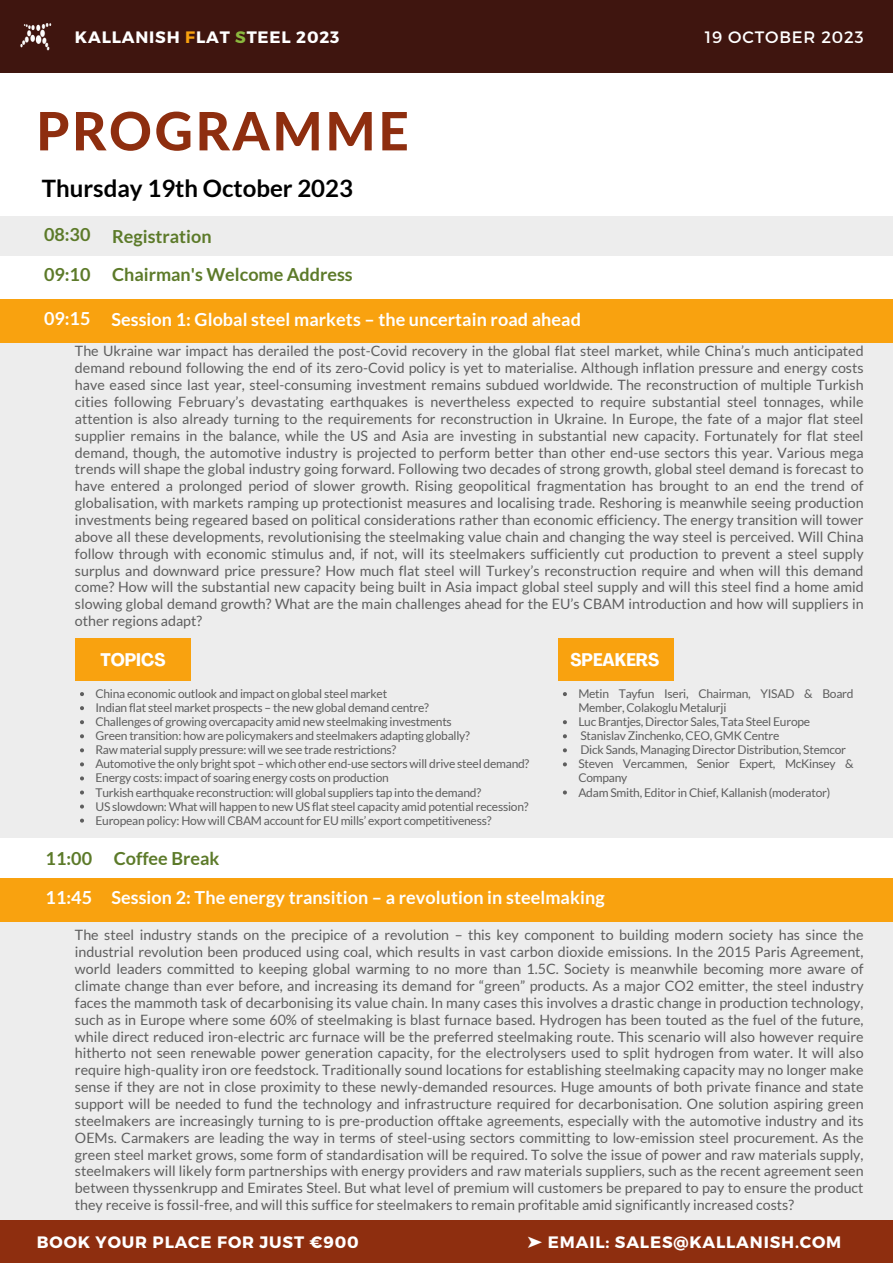
<style>
.page{position:relative;width:893px;height:1264px;background:#fff}
.page>*{position:absolute;margin:0;border:0;box-sizing:border-box;transform-origin:0 0}
.t1{font:800 52.95px "Lato";letter-spacing:.05em;color:#8e2e0f}
.t2{font:700 24px "Lato";color:#000}
.t3{font:700 18px "Lato";letter-spacing:.005em;color:#fff}
.t4{font:700 18px "Lato";color:#5c7a29}
.t5{font:700 condensed 18px "Agrandir";color:#fff}
.t6{font:700 16.5px "Montserrat";letter-spacing:.05em;color:#fff}
.t7{font:16.5px "Montserrat";letter-spacing:.05em;color:#fff}
.t8{font:14.25px/16.8px "Lato";color:#5e5e5e;text-align:justify}
.t9{font:12px/14.1px "Lato";letter-spacing:-.02em;color:#5e5e5e}
.s1{color:#f9a20f}
.s2{color:#8bb83e}
.s3{font-family:"Free Serif";font-weight:400}
</style>
<div class="page">
<div style="left:0;top:0;width:892px;height:73px;background:#3f150f"></div>
<div style="left:0;top:1219px;width:892px;height:43px;background:#8e2e0f"></div>
<img style="left:20px;top:23px;width:32px;height:27px">
<div style="left:0;top:217px;width:892px;height:39px;background:#ededed"></div>
<div style="left:0;top:342px;width:892px;height:496px;background:#ededed"></div>
<div style="left:0;top:299px;width:892px;height:43px;background:#f9a20f"></div>
<div style="left:75px;top:638px;width:116px;height:43px;background:#f9a20f"></div>
<svg style="left:80px;top:692px;width:4px;height:4px"></svg>
<svg style="left:80px;top:706px;width:4px;height:4px"></svg>
<svg style="left:80px;top:720px;width:4px;height:4px"></svg>
<svg style="left:80px;top:734px;width:4px;height:4px"></svg>
<svg style="left:80px;top:748px;width:4px;height:4px"></svg>
<svg style="left:80px;top:762px;width:4px;height:4px"></svg>
<svg style="left:80px;top:776px;width:4px;height:4px"></svg>
<svg style="left:80px;top:790px;width:4px;height:4px"></svg>
<svg style="left:80px;top:804px;width:4px;height:4px"></svg>
<svg style="left:80px;top:818px;width:4px;height:4px"></svg>
<div style="left:0;top:919px;width:892px;height:300px;background:#ededed"></div>
<div style="left:0;top:877px;width:892px;height:44px;background:#f9a20f"></div>
<div style="left:558px;top:638px;width:115px;height:43px;background:#f9a20f"></div>
<svg style="left:563px;top:692px;width:4px;height:4px"></svg>
<svg style="left:563px;top:720px;width:4px;height:4px"></svg>
<svg style="left:563px;top:734px;width:4px;height:4px"></svg>
<svg style="left:563px;top:748px;width:4px;height:4px"></svg>
<svg style="left:563px;top:762px;width:4px;height:4px"></svg>
<svg style="left:563px;top:790px;width:4px;height:4px"></svg>
<p class="t6" style="left:75px;top:27px;width:266px">KALLANISH <span class="s1">F</span>LAT <span class="s2">S</span>TEEL 2023</p>
<p class="t7" style="left:705px;top:27px;width:160px">19 OCTOBER 2023</p>
<p class="t1" style="left:36px;top:98px;width:374px">PROGRAMME</p>
<p class="t2" style="left:42px;top:173px;width:312px">Thursday 19th October 2023</p>
<p class="t4" style="left:44px;top:224px;width:48px">08:30</p>
<p class="t4" style="left:112px;top:225px;width:101px">Registration</p>
<p class="t4" style="left:44px;top:263px;width:48px">09:10</p>
<p class="t4" style="left:112px;top:263px;width:242px">Chairman's Welcome Address</p>
<p class="t3" style="left:44px;top:301px;width:48px">09:15</p>
<p class="t3" style="left:112px;top:302px;width:544px">Keynote Session 1: Global steel markets – the uncertain road ahead</p>
<p class="t8" style="left:75px;top:342px;width:790px">The Ukraine war impact has derailed the post-Covid recovery in the global flat steel market, while China’s much anticipated demand rebound following the end of its zero-Covid policy is yet to materialise. Although inflation pressure and energy costs have eased since last year, steel-consuming investment remains subdued worldwide. The reconstruction of multiple Turkish cities following February’s devastating earthquakes is nevertheless expected to require substantial steel tonnages, while attention is also already turning to the requirements for reconstruction in Ukraine. In Europe, the fate of a major flat steel supplier remains in the balance, while the US and Asia are investing in substantial new capacity. Fortunately for flat steel demand, though, the automotive industry is projected to perform better than other end-use sectors this year. Various mega trends will shape the global industry going forward. Following two decades of strong growth, global steel demand is forecast to have entered a prolonged period of slower growth. Rising geopolitical fragmentation has brought to an end the trend of globalisation, with markets ramping up protectionist measures and localising trade. Reshoring is meanwhile seeing production investments being regeared based on political considerations rather than economic efficiency. The energy transition will tower above all these developments, revolutionising the steelmaking value chain and changing the way steel is perceived. Will China follow through with economic stimulus and, if not, will its steelmakers sufficiently cut production to prevent a steel supply surplus and downward price pressure? How much flat steel will Turkey’s reconstruction require and when will this demand come? How will the substantial new capacity being built in Asia impact global steel supply and will this steel find a home amid slowing global demand growth? What are the main challenges ahead for the EU’s CBAM introduction and how will suppliers in other regions adapt?</p>
<p class="t3" style="left:44px;top:307px;width:48px">09:15</p>
<p class="t3" style="left:111px;top:308px;width:471px">Session 1: Global steel markets – the uncertain road ahead</p>
<p class="t5" style="left:100px;top:653px;width:66px">TOPICS</p>
<p class="t9" style="left:95px;top:686px;width:293px">China economic outlook and impact on global steel market</p>
<p class="t9" style="left:95px;top:700px;width:335px">Indian flat steel market prospects – the new global demand centre?</p>
<p class="t9" style="left:95px;top:714px;width:358px">Challenges of growing overcapacity amid new steelmaking investments</p>
<p class="t9" style="left:95px;top:728px;width:376px">Green transition: how are policymakers and steelmakers adapting globally?</p>
<p class="t9" style="left:95px;top:742px;width:302px">Raw material supply pressure: will we see trade restrictions?</p>
<p class="t9" style="left:95px;top:756px;width:435px">Automotive the only bright spot – which other end-use sectors will drive steel demand?</p>
<p class="t9" style="left:95px;top:770px;width:295px">Energy costs: impact of soaring energy costs on production</p>
<p class="t9" style="left:95px;top:784px;width:387px">Turkish earthquake reconstruction: will global suppliers tap into the demand?</p>
<p class="t9" style="left:95px;top:799px;width:434px">US slowdown: What will happen to new US flat steel capacity amid potential recession?</p>
<p class="t9" style="left:95px;top:813px;width:397px">European policy: How will CBAM account for EU mills’ export competitiveness?</p>
<p class="t5" style="left:570px;top:653px;width:90px">SPEAKERS</p>
<p class="t9" style="left:578px;top:686px;width:277px">Metin Tayfun Iseri, Chairman, YISAD &amp; Board<br>Member, Colakoglu Metalurji</p>
<p class="t9" style="left:578px;top:714px;width:233px">Luc Brantjes, Director Sales, Tata Steel Europe</p>
<p class="t9" style="left:580px;top:728px;width:200px">Stanislav Zinchenko, CEO, GMK Centre</p>
<p class="t9" style="left:580px;top:742px;width:267px">Dick Sands, Managing Director Distribution, Stemcor</p>
<p class="t9" style="left:578px;top:756px;width:277px">Steven Vercammen, Senior Expert, McKinsey &amp;<br>Company</p>
<p class="t9" style="left:578px;top:784px;width:253px">Adam Smith, Editor in Chief, Kallanish (moderator)</p>
<p class="t4" style="left:46px;top:846px;width:48px">11:00</p>
<p class="t4" style="left:114px;top:846px;width:107px">Coffee Break</p>
<p class="t3" style="left:46px;top:885px;width:48px">11:45</p>
<p class="t3" style="left:111px;top:886px;width:495px">Session 2: The energy transition – a revolution in steelmaking</p>
<p class="t8" style="left:75px;top:926px;width:790px">The steel industry stands on the precipice of a revolution – this key component to building modern society has since the industrial revolution been produced using coal, which results in vast carbon dioxide emissions. In the 2015 Paris Agreement, world leaders committed to keeping global warming to no more than 1.5C. Society is meanwhile becoming more aware of climate change than ever before, and increasing its demand for “green” products. As a major CO2 emitter, the steel industry faces the mammoth task of decarbonising its value chain. In many cases this involves a drastic change in production technology, such as in Europe where some 60% of steelmaking is blast furnace based. Hydrogen has been touted as the fuel of the future, while direct reduced iron-electric arc furnace will be the preferred steelmaking route. This scenario will also however require hitherto not seen renewable power generation capacity, for the electrolysers used to split hydrogen from water. It will also require high-quality iron ore feedstock. Traditionally sound locations for establishing steelmaking capacity may no longer make sense if they are not in close proximity to these newly-demanded resources. Huge amounts of both private finance and state support will be needed to fund the technology and infrastructure required for decarbonisation. One solution aspiring green steelmakers are increasingly turning to is pre-production offtake agreements, especially with the automotive industry and its OEMs. Carmakers are leading the way in terms of steel-using sectors committing to low-emission steel procurement. As the green steel market grows, some form of standardisation will be required. To solve the issue of power and raw materials supply, steelmakers will likely form partnerships with energy providers and raw materials suppliers, such as the recent agreement seen between thyssenkrupp and Emirates Steel. But what level of premium will customers be prepared to pay to ensure the product they receive is fossil-free, and will this suffice for steelmakers to remain profitable amid significantly increased costs?</p>
<p class="t6" style="left:37px;top:1230px;width:323px">BOOK YOUR PLACE FOR JUST €900</p>
<p class="t6" style="left:527px;top:1230px;width:315px"><span class="s3">➤</span> EMAIL: SALES@KALLANISH.COM</p>
</div>
